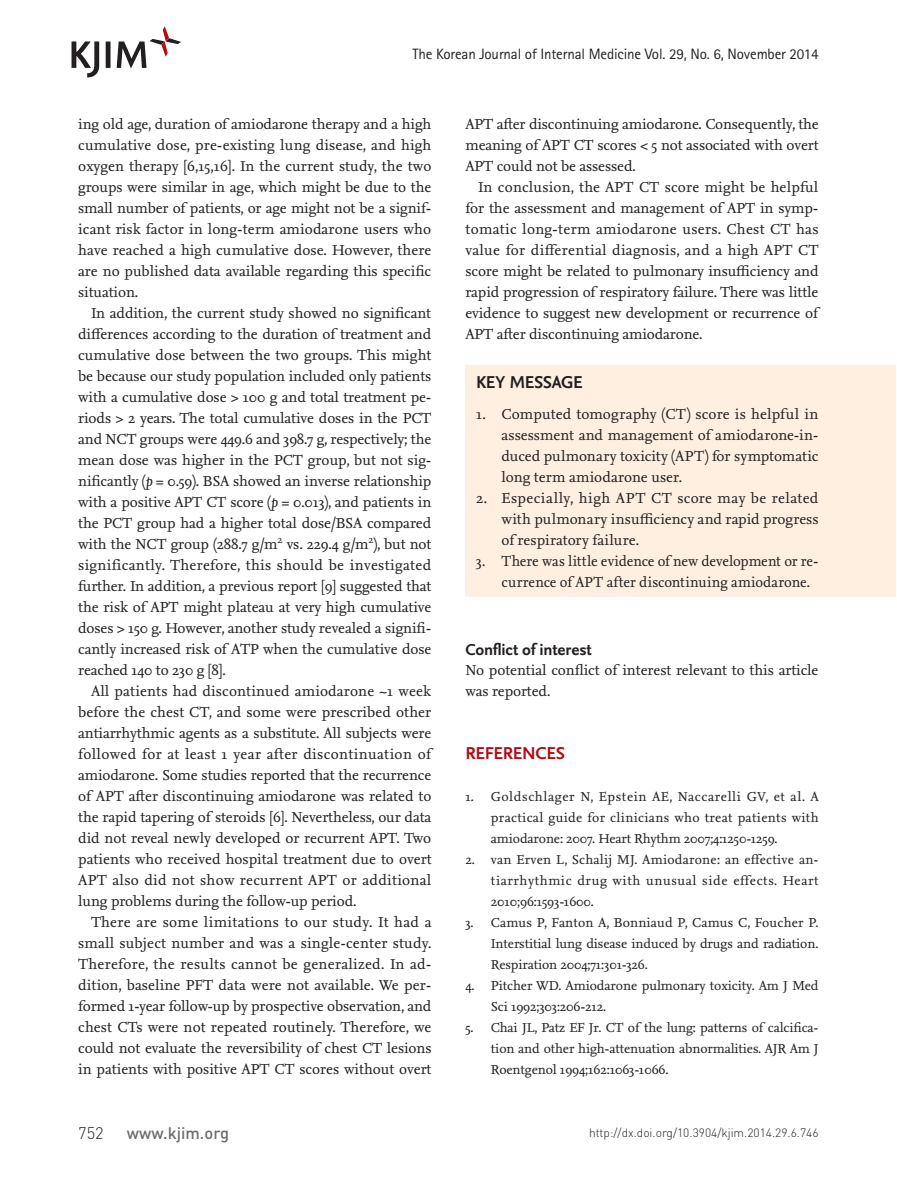
<style>
.page{position:relative;width:897px;height:1192px;background:#fff}
.page>*{position:absolute;margin:0;border:0;box-sizing:border-box;transform-origin:0 0}
.제목1{font:700 18px "Nexus Sans";letter-spacing:-.025em;color:#b00d15}
.키메세지제목{font:700 18px "Nexus Sans";letter-spacing:-.02em;color:#231f20}
.제목2{font:700 16.5px "Nexus Sans";letter-spacing:-.01em;color:#231f20}
.t1{font:500 16.5px "DIN Pro";color:#6c6d70}
.t2{font:300 16.5px "DIN Pro";color:#231f20}
.들였쓰기_본문{font:15px/21px "Nexus Serif";letter-spacing:-.01em;color:#231f20;text-align:justify}
.들였쓰기_본문-2{font:15px/21px "Nexus Serif";letter-spacing:-.01em;color:#231f20;scale:.96 1}
.제목밑본문{font:15px/21px "Nexus Serif";letter-spacing:-.005em;color:#231f20}
.t3{font:15px "Rotis Sans Serif Std";letter-spacing:-.01em;color:#231f20}
.참고문헌_사본{font:13.5px/21px "Nexus Serif";letter-spacing:-.01em;color:#231f20;text-align:justify}
.t4{font:300 12px "DIN Pro";color:#231f20}
.s1{font-style:italic}
</style>
<div class="page">
<svg style="left:71px;top:26px;width:110px;height:51px"></svg>
<div style="left:465px;top:365px;width:431px;height:232px;background:#feefe1"></div>
<p class="t3" style="left:412px;top:45px;width:407px">The Korean Journal of Internal Medicine Vol. 29, No. 6, November 2014</p>
<p class="들였쓰기_본문" style="left:78px;top:114px;width:355px">ing old age, duration of amiodarone therapy and a high cumulative dose, pre-existing lung disease, and high oxygen therapy [6,15,16]. In the current study, the two groups were similar in age, which might be due to the small number of patients, or age might not be a signif&shy;icant risk factor in long-term amiodarone users who have reached a high cumulative dose. However, there are no published data available regarding this specific situation.</p>
<p class="들였쓰기_본문" style="left:78px;top:303px;width:355px;text-indent:13px">In addition, the current study showed no significant differences according to the duration of treatment and cumulative dose between the two groups. This might be because our study population included only patients with a cumulative dose &gt; 100 g and total treatment pe&shy;riods &gt; 2 years. The total cumulative doses in the PCT and NCT groups were 449.6 and 398.7 g, respectively; the mean dose was higher in the PCT group, but not sig&shy;nificantly (<span class="s1">p</span> = 0.59). BSA showed an inverse relationship with a positive APT CT score (<span class="s1">p</span> = 0.013), and patients in the PCT group had a higher total dose/BSA compared with the NCT group (288.7 g/m<sup>2</sup> vs<span class="s1">.</span> 229.4 g/m<sup>2</sup>), but not significantly. Therefore, this should be investigated further. In addition, a previous report [9] suggested that the risk of APT might plateau at very high cumulative doses &gt; 150 g. However, another study revealed a signifi&shy;cantly increased risk of ATP when the cumulative dose reached 140 to 230 g [8].</p>
<p class="들였쓰기_본문" style="left:78px;top:681px;width:355px;text-indent:13px">All patients had discontinued amiodarone ~1 week before the chest CT, and some were prescribed other antiarrhythmic agents as a substitute. All subjects were followed for at least 1 year after discontinuation of amiodarone. Some studies reported that the recurrence of APT after discontinuing amiodarone was related to the rapid tapering of steroids [6]. Nevertheless, our data did not reveal newly developed or recurrent APT. Two patients who received hospital treatment due to overt APT also did not show recurrent APT or additional lung problems during the follow-up period.</p>
<p class="들였쓰기_본문" style="left:78px;top:912px;width:355px;text-indent:13px">There are some limitations to our study. It had a small subject number and was a single-center study.<br>Therefore, the results cannot be generalized. In ad&shy;dition, baseline PFT data were not available. We per&shy;formed 1-year follow-up by prospective observation, and chest CTs were not repeated routinely. Therefore, we could not evaluate the reversibility of chest CT lesions in patients with positive APT CT scores without overt</p>
<p class="들였쓰기_본문" style="left:465px;top:114px;width:355px">APT after discontinuing amiodarone. Consequently, the meaning of APT CT scores &lt; 5 not associated with overt APT could not be assessed.</p>
<p class="들였쓰기_본문" style="left:465px;top:177px;width:355px;text-indent:13px">In conclusion, the APT CT score might be helpful for the assessment and management of APT in symp&shy;tomatic long-term amiodarone users. Chest CT has value for differential diagnosis, and a high APT CT score might be related to pulmonary insufficiency and rapid progression of respiratory failure. There was little evidence to suggest new development or recurrence of APT after discontinuing amiodarone.</p>
<p class="키메세지제목" style="left:476px;top:370px;width:108px">KEY MESSAGE</p>
<p class="들였쓰기_본문" style="left:501px;top:403px;width:318px;text-indent:-26px">1. Computed tomography (CT) score is helpful in assessment and management of amiodarone-in&shy;duced pulmonary toxicity (APT) for symptomatic long term amiodarone user.</p>
<p class="들였쓰기_본문" style="left:501px;top:487px;width:318px;text-indent:-26px">2. Especially, high APT CT score may be related with pulmonary insufficiency and rapid progress of respiratory failure.</p>
<p class="들였쓰기_본문-2" style="left:501px;top:550px;width:331px;text-indent:-26px">3. There was little evidence of new development or re&shy;currence of APT after discontinuing amiodarone.</p>
<p class="제목2" style="left:465px;top:639px;width:128px">Conflict of interest</p>
<p class="제목밑본문" style="left:465px;top:660px;width:354px">No potential conflict of interest relevant to this article was reported.</p>
<p class="제목1" style="left:465px;top:742px;width:101px">REFERENCES</p>
<p class="참고문헌_사본" style="left:491px;top:786px;width:329px;text-indent:-26px">1. Goldschlager N, Epstein AE, Naccarelli GV, et al. A practical guide for clinicians who treat patients with amiodarone: 2007. Heart Rhythm 2007;4:1250-1259.</p>
<p class="참고문헌_사본" style="left:491px;top:849px;width:329px;text-indent:-26px">2. van Erven L, Schalij MJ. Amiodarone: an effective an&shy;tiarrhythmic drug with unusual side effects. Heart 2010;96:1593-1600.</p>
<p class="참고문헌_사본" style="left:491px;top:912px;width:329px;text-indent:-26px">3. Camus P, Fanton A, Bonniaud P, Camus C, Foucher P.<br>Interstitial lung disease induced by drugs and radiation.<br>Respiration 2004;71:301-326.</p>
<p class="참고문헌_사본" style="left:491px;top:975px;width:329px;text-indent:-26px">4. Pitcher WD. Amiodarone pulmonary toxicity. Am J Med<br>Sci 1992;303:206-212.</p>
<p class="참고문헌_사본" style="left:491px;top:1017px;width:329px;text-indent:-26px">5. Chai JL, Patz EF Jr. CT of the lung: patterns of calcifica&shy;tion and other high-attenuation abnormalities. AJR Am J Roentgenol 1994;162:1063-1066.</p>
<p class="t2" style="left:78px;top:1122px;width:27px">752</p>
<p class="t1" style="left:127px;top:1122px;width:104px">www.kjim.org</p>
<p class="t4" style="left:589px;top:1125px;width:231px">http://dx.doi.org/10.3904/kjim.2014.29.6.746</p>
</div>
